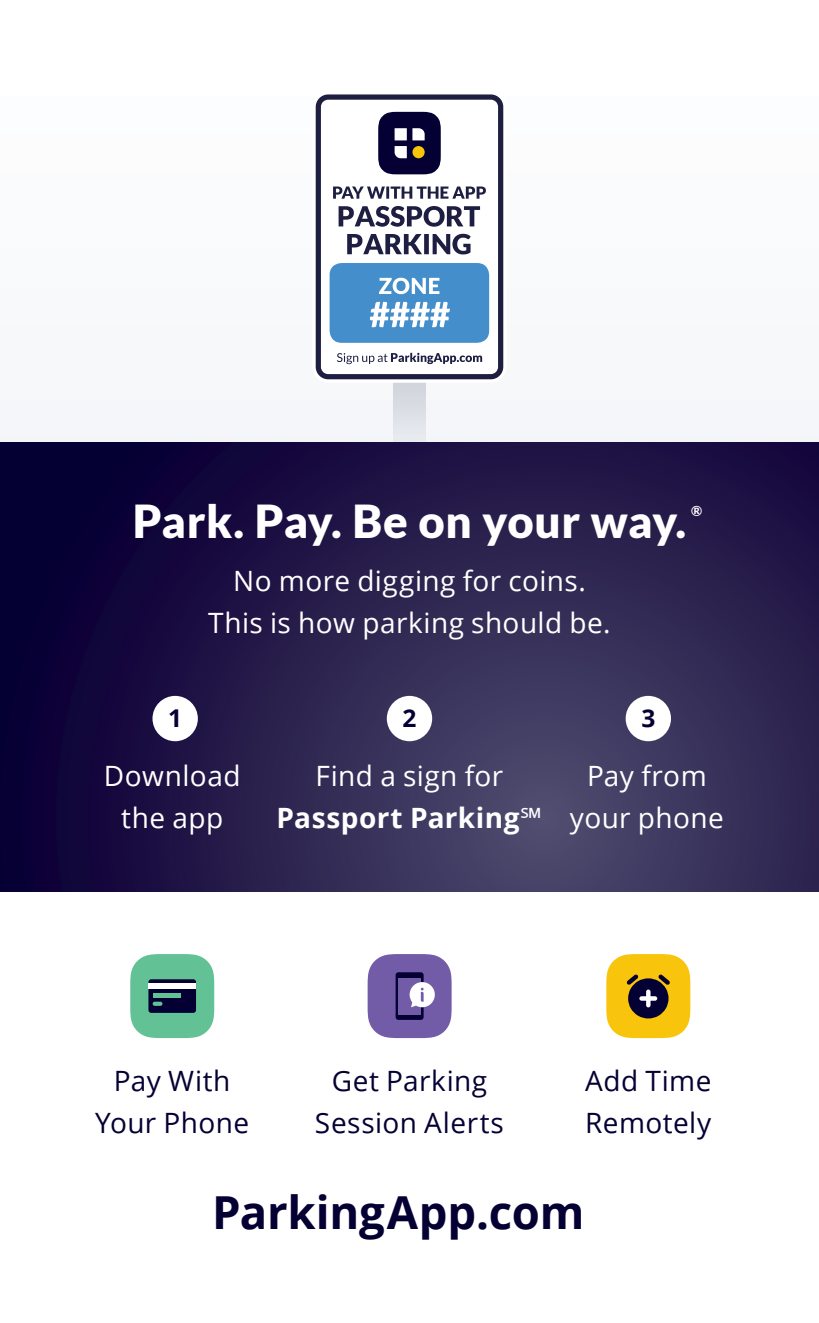
<style>
.page{position:relative;width:819px;height:1323px;background:#fff}
.page>*{position:absolute;margin:0;border:0;box-sizing:border-box;transform-origin:0 0}
.t1{font:900 45.5px "Lato";letter-spacing:.01em;color:#fff}
.t2{font:700 45.5px "Open Sans";letter-spacing:-.005em;color:#050033}
.t3{font:28px/42px "Open Sans";letter-spacing:.015em;color:#fff;text-align:center}
.t4{font:28px/42px "Open Sans";letter-spacing:.015em;color:#050033;text-align:center}
.t5{font:700 28px/42px "Open Sans";letter-spacing:.015em;color:#fff;text-align:center}
.t6{font:700 24.5px "Open Sans";color:#050033}
.t7{font:700 14px "Lato";color:#fff}
.s1{font-weight:400}
</style>
<div class="page">
<div style="left:0;top:383px;width:819px;height:59px;background:#f4f6f9"></div>
<img style="left:394px;top:383px;width:31px;height:59px">
<svg style="left:312px;top:91px;width:195px;height:292px"></svg>
<svg style="left:316px;top:94px;width:187px;height:285px"></svg>
<svg style="left:333px;top:187px;width:153px;height:12px"></svg>
<div style="left:330px;top:263px;width:159px;height:80px;background:#438ecb;border-radius:12px"></div>
<svg style="left:379px;top:278px;width:60px;height:16px"></svg>
<svg style="left:370px;top:302px;width:80px;height:25px"></svg>
<svg style="left:339px;top:206px;width:141px;height:48px"></svg>
<svg style="left:337px;top:353px;width:145px;height:11px"></svg>
<svg style="left:378px;top:112px;width:63px;height:62px;background:#352f53"></svg>
<svg style="left:368px;top:954px;width:84px;height:84px;background:#7f6dac"></svg>
<svg style="left:606px;top:954px;width:84px;height:84px;background:#cea629"></svg>
<svg style="left:130px;top:954px;width:84px;height:84px;background:#65a991"></svg>
<svg style="left:0;top:442px;width:819px;height:449px;background:#261e4c"></svg>
<div style="left:152px;top:696px;width:46px;height:45px;background:#fff;border-radius:50%"></div>
<div style="left:387px;top:696px;width:45px;height:45px;background:#fff;border-radius:50%"></div>
<div style="left:626px;top:696px;width:45px;height:45px;background:#fff;border-radius:50%"></div>
<h1 class="t1" style="left:133px;top:493px;width:555px">Park. Pay. Be on your way.</h1>
<p class="t7" style="left:691px;top:502px;width:13px">®</p>
<p class="t3" style="left:208px;top:559px;width:404px">No more digging for coins.<br>This is how parking should be.</p>
<p class="t6" style="left:168px;top:701px;width:15px">1</p>
<p class="t6" style="left:403px;top:701px;width:15px">2</p>
<p class="t6" style="left:641px;top:701px;width:15px">3</p>
<p class="t3" style="left:104px;top:754px;width:138px">Download the app</p>
<p class="t5" style="left:277px;top:754px;width:267px"><span class="s1">Find a sign for<br></span>Passport Parking<span class="s1">℠</span></p>
<p class="t3" style="left:570px;top:754px;width:156px">Pay from your phone</p>
<p class="t4" style="left:95px;top:1059px;width:155px">Pay With<br>Your Phone</p>
<p class="t4" style="left:315px;top:1059px;width:191px">Get Parking<br>Session Alerts</p>
<p class="t4" style="left:585px;top:1059px;width:128px;text-align:left">Add Time<br>Remotely</p>
<h1 class="t2" style="left:212px;top:1180px;width:374px">ParkingApp.com</h1>
</div>
